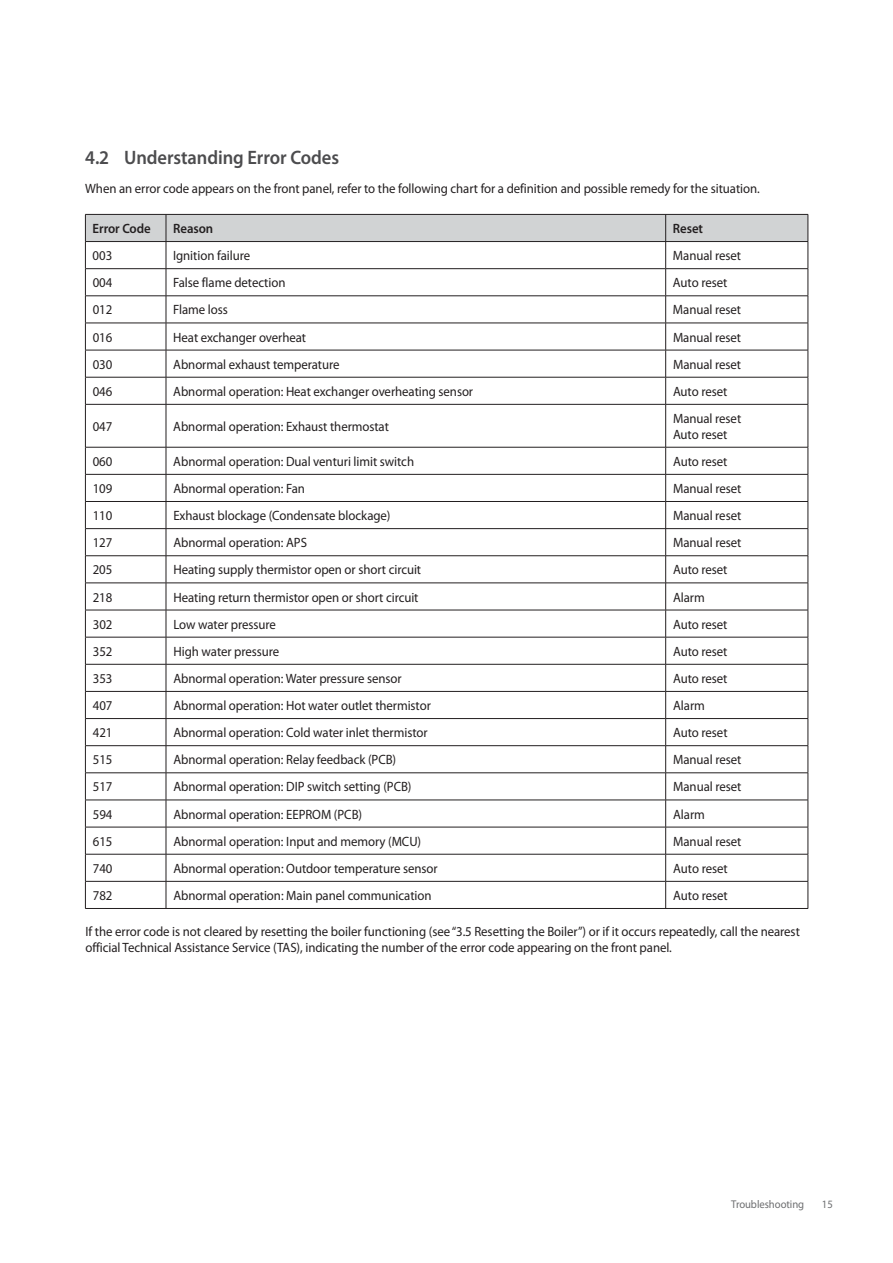
<style>
.page{position:relative;width:893px;height:1263px;background:#fff}
.page>*{position:absolute;margin:0;border:0;box-sizing:border-box;transform-origin:0 0}
.t1{font:600 19.5px "Myriad Pro";letter-spacing:-.005em;color:#4c4c4e;scale:.95 1}
.t2{font:13.5px/15.8px "Myriad Pro";letter-spacing:-.005em;color:#231f20;scale:.95 1}
.t3{font:600 13.5px "Myriad Pro";letter-spacing:-.005em;color:#231f20;scale:.95 1}
.t4{font:11.25px "Myriad Pro";letter-spacing:-.005em;color:#6d6e70;scale:.95 1}
</style>
<div class="page">
<svg style="left:86px;top:405px;width:722px;height:503px"></svg>
<hr style="left:85px;top:404px;width:81px;height:1px;background:#231f20">
<hr style="left:85px;top:405px;width:1px;height:42px;background:#231f20">
<hr style="left:166px;top:404px;width:500px;height:1px;background:#231f20">
<hr style="left:166px;top:405px;width:1px;height:42px;background:#231f20">
<hr style="left:666px;top:404px;width:142px;height:1px;background:#231f20">
<hr style="left:808px;top:405px;width:1px;height:42px;background:#231f20">
<hr style="left:85px;top:447px;width:81px;height:1px;background:#231f20">
<hr style="left:166px;top:447px;width:500px;height:1px;background:#231f20">
<hr style="left:666px;top:447px;width:142px;height:1px;background:#231f20">
<hr style="left:85px;top:474px;width:81px;height:1px;background:#231f20">
<hr style="left:166px;top:474px;width:500px;height:1px;background:#231f20">
<hr style="left:666px;top:474px;width:142px;height:1px;background:#231f20">
<hr style="left:85px;top:501px;width:81px;height:1px;background:#231f20">
<hr style="left:166px;top:501px;width:500px;height:1px;background:#231f20">
<hr style="left:666px;top:501px;width:142px;height:1px;background:#231f20">
<hr style="left:85px;top:528px;width:723px;height:1px;background:#231f20">
<hr style="left:85px;top:556px;width:580px;height:1px;background:#231f20">
<hr style="left:666px;top:556px;width:142px;height:1px;background:#231f20">
<hr style="left:85px;top:583px;width:580px;height:1px;background:#231f20">
<hr style="left:666px;top:583px;width:142px;height:1px;background:#231f20">
<hr style="left:665px;top:405px;width:1px;height:42px;background:#231f20">
<svg style="left:85px;top:214px;width:724px;height:190px"></svg>
<hr style="left:85px;top:610px;width:81px;height:1px;background:#231f20">
<hr style="left:166px;top:610px;width:500px;height:1px;background:#231f20">
<hr style="left:666px;top:610px;width:142px;height:1px;background:#231f20">
<hr style="left:85px;top:637px;width:81px;height:1px;background:#231f20">
<hr style="left:166px;top:637px;width:500px;height:1px;background:#231f20">
<hr style="left:666px;top:637px;width:142px;height:1px;background:#231f20">
<hr style="left:85px;top:664px;width:81px;height:1px;background:#231f20">
<hr style="left:166px;top:664px;width:500px;height:1px;background:#231f20">
<hr style="left:666px;top:664px;width:142px;height:1px;background:#231f20">
<hr style="left:85px;top:691px;width:81px;height:1px;background:#231f20">
<hr style="left:166px;top:691px;width:500px;height:1px;background:#231f20">
<hr style="left:666px;top:691px;width:142px;height:1px;background:#231f20">
<hr style="left:85px;top:718px;width:81px;height:1px;background:#231f20">
<hr style="left:166px;top:718px;width:500px;height:1px;background:#231f20">
<hr style="left:666px;top:718px;width:142px;height:1px;background:#231f20">
<hr style="left:85px;top:745px;width:81px;height:1px;background:#231f20">
<hr style="left:166px;top:745px;width:500px;height:1px;background:#231f20">
<hr style="left:666px;top:745px;width:142px;height:1px;background:#231f20">
<hr style="left:85px;top:773px;width:81px;height:1px;background:#231f20">
<hr style="left:166px;top:773px;width:500px;height:1px;background:#231f20">
<hr style="left:666px;top:773px;width:142px;height:1px;background:#231f20">
<hr style="left:85px;top:800px;width:81px;height:1px;background:#231f20">
<hr style="left:166px;top:800px;width:500px;height:1px;background:#231f20">
<hr style="left:666px;top:800px;width:142px;height:1px;background:#231f20">
<hr style="left:85px;top:827px;width:81px;height:1px;background:#231f20">
<hr style="left:166px;top:827px;width:500px;height:1px;background:#231f20">
<hr style="left:666px;top:827px;width:142px;height:1px;background:#231f20">
<hr style="left:85px;top:854px;width:81px;height:1px;background:#231f20">
<hr style="left:166px;top:854px;width:500px;height:1px;background:#231f20">
<hr style="left:666px;top:854px;width:142px;height:1px;background:#231f20">
<hr style="left:85px;top:881px;width:81px;height:1px;background:#231f20">
<svg style="left:85px;top:447px;width:1px;height:461px"></svg>
<hr style="left:166px;top:881px;width:500px;height:1px;background:#231f20">
<svg style="left:166px;top:447px;width:1px;height:461px"></svg>
<hr style="left:666px;top:881px;width:142px;height:1px;background:#231f20">
<svg style="left:808px;top:447px;width:1px;height:461px"></svg>
<hr style="left:85px;top:908px;width:723px;height:1px;background:#231f20">
<svg style="left:665px;top:447px;width:1px;height:461px"></svg>
<h1 class="t1" style="left:85px;top:150px;width:269px">4.2 Understanding Error Codes</h1>
<p class="t2" style="left:85px;top:181px;width:712px">When an error code appears on the front panel, refer to the following chart for a definition and possible remedy for the situation.</p>
<p class="t3" style="left:93px;top:223px;width:63px">Error Code</p>
<p class="t3" style="left:173px;top:223px;width:44px">Reason</p>
<p class="t3" style="left:673px;top:223px;width:33px">Reset</p>
<p class="t2" style="left:93px;top:249px;width:22px">003</p>
<p class="t2" style="left:173px;top:249px;width:82px">Ignition failure</p>
<p class="t2" style="left:673px;top:249px;width:73px">Manual reset</p>
<p class="t2" style="left:93px;top:276px;width:22px">004</p>
<p class="t2" style="left:173px;top:276px;width:120px">False flame detection</p>
<p class="t2" style="left:673px;top:276px;width:59px">Auto reset</p>
<p class="t2" style="left:93px;top:303px;width:22px">012</p>
<p class="t2" style="left:173px;top:303px;width:59px">Flame loss</p>
<p class="t2" style="left:673px;top:303px;width:73px">Manual reset</p>
<p class="t2" style="left:93px;top:330px;width:22px">016</p>
<p class="t2" style="left:173px;top:330px;width:141px">Heat exchanger overheat</p>
<p class="t2" style="left:673px;top:330px;width:73px">Manual reset</p>
<p class="t2" style="left:93px;top:357px;width:22px">030</p>
<p class="t2" style="left:173px;top:357px;width:177px">Abnormal exhaust temperature</p>
<p class="t2" style="left:673px;top:357px;width:73px">Manual reset</p>
<p class="t2" style="left:93px;top:384px;width:22px">046</p>
<p class="t2" style="left:173px;top:384px;width:317px">Abnormal operation: Heat exchanger overheating sensor</p>
<p class="t2" style="left:673px;top:384px;width:59px">Auto reset</p>
<p class="t2" style="left:93px;top:419px;width:22px">047</p>
<p class="t2" style="left:173px;top:419px;width:229px">Abnormal operation: Exhaust thermostat</p>
<p class="t2" style="left:673px;top:411px;width:73px">Manual reset<br>Auto reset</p>
<p class="t2" style="left:93px;top:454px;width:22px">060</p>
<p class="t2" style="left:173px;top:454px;width:255px">Abnormal operation: Dual venturi limit switch</p>
<p class="t2" style="left:673px;top:454px;width:59px">Auto reset</p>
<p class="t2" style="left:93px;top:481px;width:22px">109</p>
<p class="t2" style="left:173px;top:481px;width:140px">Abnormal operation: Fan</p>
<p class="t2" style="left:673px;top:481px;width:73px">Manual reset</p>
<p class="t2" style="left:93px;top:509px;width:22px">110</p>
<p class="t2" style="left:173px;top:509px;width:230px">Exhaust blockage (Condensate blockage)</p>
<p class="t2" style="left:673px;top:509px;width:73px">Manual reset</p>
<p class="t2" style="left:93px;top:536px;width:22px">127</p>
<p class="t2" style="left:173px;top:536px;width:142px">Abnormal operation: APS</p>
<p class="t2" style="left:673px;top:536px;width:73px">Manual reset</p>
<p class="t2" style="left:93px;top:563px;width:22px">205</p>
<p class="t2" style="left:173px;top:563px;width:262px">Heating supply thermistor open or short circuit</p>
<p class="t2" style="left:673px;top:563px;width:59px">Auto reset</p>
<p class="t2" style="left:93px;top:590px;width:22px">218</p>
<p class="t2" style="left:173px;top:590px;width:259px">Heating return thermistor open or short circuit</p>
<p class="t2" style="left:673px;top:590px;width:35px">Alarm</p>
<p class="t2" style="left:93px;top:617px;width:22px">302</p>
<p class="t2" style="left:173px;top:617px;width:109px">Low water pressure</p>
<p class="t2" style="left:673px;top:617px;width:59px">Auto reset</p>
<p class="t2" style="left:93px;top:644px;width:22px">352</p>
<p class="t2" style="left:173px;top:644px;width:113px">High water pressure</p>
<p class="t2" style="left:673px;top:644px;width:59px">Auto reset</p>
<p class="t2" style="left:93px;top:671px;width:22px">353</p>
<p class="t2" style="left:173px;top:671px;width:242px">Abnormal operation: Water pressure sensor</p>
<p class="t2" style="left:673px;top:671px;width:59px">Auto reset</p>
<p class="t2" style="left:93px;top:699px;width:22px">407</p>
<p class="t2" style="left:173px;top:699px;width:272px">Abnormal operation: Hot water outlet thermistor</p>
<p class="t2" style="left:673px;top:699px;width:35px">Alarm</p>
<p class="t2" style="left:93px;top:726px;width:22px">421</p>
<p class="t2" style="left:173px;top:726px;width:269px">Abnormal operation: Cold water inlet thermistor</p>
<p class="t2" style="left:673px;top:726px;width:59px">Auto reset</p>
<p class="t2" style="left:93px;top:753px;width:22px">515</p>
<p class="t2" style="left:173px;top:753px;width:236px">Abnormal operation: Relay feedback (PCB)</p>
<p class="t2" style="left:673px;top:753px;width:73px">Manual reset</p>
<p class="t2" style="left:93px;top:780px;width:22px">517</p>
<p class="t2" style="left:173px;top:780px;width:252px">Abnormal operation: DIP switch setting (PCB)</p>
<p class="t2" style="left:673px;top:780px;width:73px">Manual reset</p>
<p class="t2" style="left:93px;top:807px;width:22px">594</p>
<p class="t2" style="left:173px;top:807px;width:200px">Abnormal operation: EEPROM (PCB)</p>
<p class="t2" style="left:673px;top:807px;width:35px">Alarm</p>
<p class="t2" style="left:93px;top:834px;width:22px">615</p>
<p class="t2" style="left:173px;top:834px;width:262px">Abnormal operation: Input and memory (MCU)</p>
<p class="t2" style="left:673px;top:834px;width:73px">Manual reset</p>
<p class="t2" style="left:93px;top:861px;width:22px">740</p>
<p class="t2" style="left:173px;top:861px;width:280px">Abnormal operation: Outdoor temperature sensor</p>
<p class="t2" style="left:673px;top:861px;width:59px">Auto reset</p>
<p class="t2" style="left:93px;top:888px;width:22px">782</p>
<p class="t2" style="left:173px;top:888px;width:273px">Abnormal operation: Main panel communication</p>
<p class="t2" style="left:673px;top:888px;width:59px">Auto reset</p>
<p class="t2" style="left:85px;top:924px;width:753px">If the error code is not cleared by resetting the boiler functioning (see “3.5 Resetting the Boiler”) or if it occurs repeatedly, call the nearest official Technical Assistance Service (TAS), indicating the number of the error code appearing on the front panel.</p>
<p class="t4" style="left:731px;top:1200px;width:78px">Troubleshooting</p>
<p class="t4" style="left:822px;top:1200px;width:13px">15</p>
</div>
